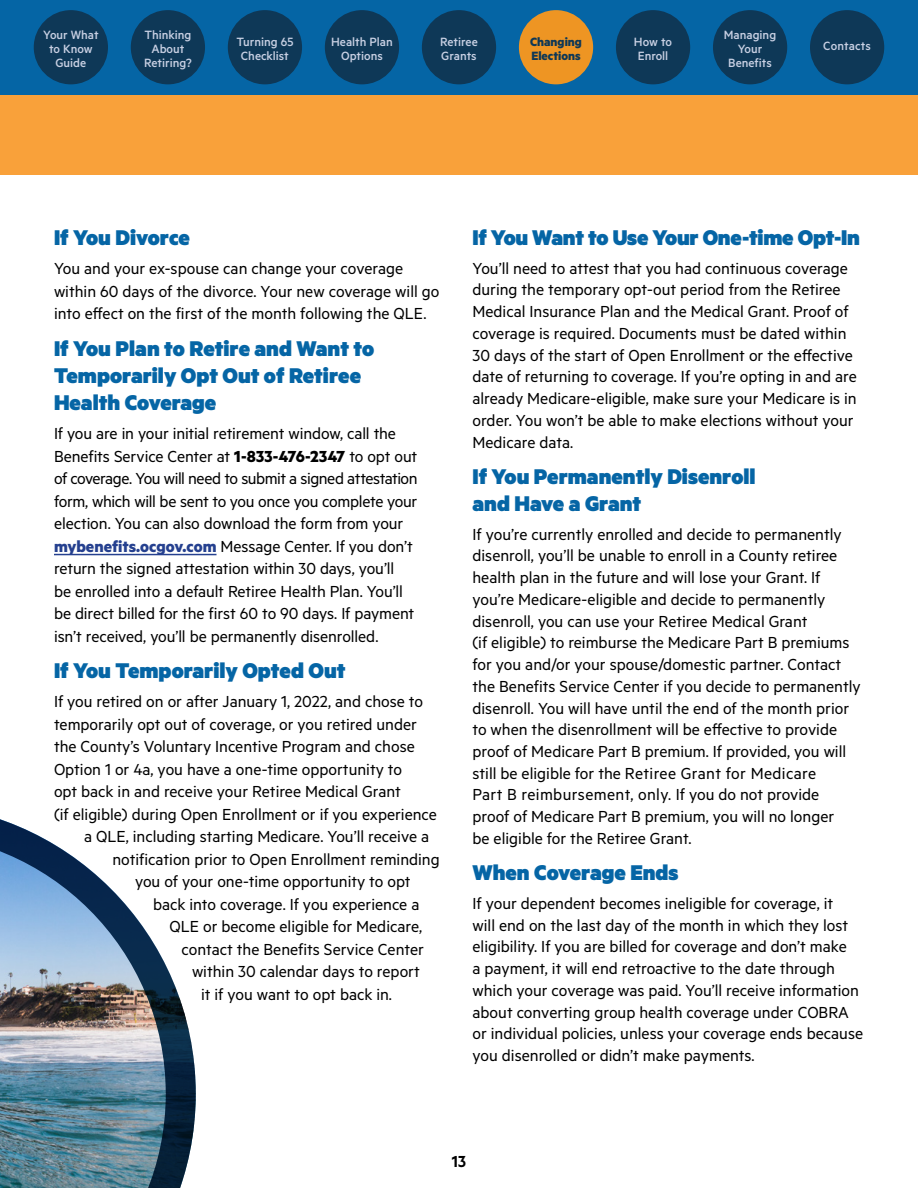
<style>
.page{position:relative;width:918px;height:1188px;background:#fff}
.page>*{position:absolute;margin:0;border:0;box-sizing:border-box;transform-origin:0 0}
.t1{font:900 24px/27px "Metric";color:#0565a5}
.t2{font:18px/21.8px "Metric";color:#000}
.t3{font:600 18px "Metric";color:#000}
.t4{font:500 13.5px/14.2px "Metric";color:#c8d0e3;text-align:center}
.t5{font:700 13.5px/14.2px "Metric";color:#0e3857}
.s1{font-weight:700}
.s2{font-weight:700;color:#25408f}
</style>
<div class="page">
<div style="left:0;top:94px;width:918px;height:82px;background:#f9a13a"></div>
<hr style="left:54px;top:554px;width:163px;height:1px;background:#25408f">
<img style="left:0;top:819px;width:196px;height:369px">
<div style="left:0;top:0;width:918px;height:94px;background:#0565a5"></div>
<div style="left:34px;top:10px;width:74px;height:74px;background:#0e3857;border-radius:50%"></div>
<div style="left:131px;top:10px;width:74px;height:74px;background:#0e3857;border-radius:50%"></div>
<div style="left:228px;top:10px;width:74px;height:74px;background:#0e3857;border-radius:50%"></div>
<div style="left:325px;top:10px;width:74px;height:74px;background:#0e3857;border-radius:50%"></div>
<div style="left:422px;top:10px;width:74px;height:74px;background:#0e3857;border-radius:50%"></div>
<div style="left:519px;top:10px;width:74px;height:74px;background:#ee9523;border-radius:50%"></div>
<div style="left:616px;top:10px;width:74px;height:74px;background:#0e3857;border-radius:50%"></div>
<div style="left:713px;top:10px;width:74px;height:74px;background:#0e3857;border-radius:50%"></div>
<div style="left:810px;top:10px;width:74px;height:74px;background:#0e3857;border-radius:50%"></div>
<p class="t4" style="left:43px;top:27px;width:57px">Your What to Know<br>Guide</p>
<p class="t4" style="left:144px;top:27px;width:49px">Thinking<br>About<br>Retiring?</p>
<p class="t4" style="left:236px;top:34px;width:59px">Turning 65<br>Checklist</p>
<p class="t4" style="left:331px;top:34px;width:63px">Health Plan<br>Options</p>
<p class="t4" style="left:440px;top:34px;width:39px;text-align:left">Retiree<br>Grants</p>
<p class="t5" style="left:530px;top:34px;width:53px">Changing<br>Elections</p>
<p class="t4" style="left:634px;top:34px;width:40px;text-align:left">How to<br>Enroll</p>
<p class="t4" style="left:724px;top:27px;width:54px">Managing<br>Your<br>Benefits</p>
<p class="t4" style="left:823px;top:38px;width:49px">Contacts</p>
<h1 class="t1" style="left:54px;top:223px;width:137px">If You Divorce</h1>
<p class="t2" style="left:54px;top:257px;width:387px;line-height:22.5px">You and your ex-spouse can change your coverage within 60 days of the divorce. Your new coverage will go into effect on the first of the month following the QLE.</p>
<h1 class="t1" style="left:54px;top:334px;width:322px">If You Plan to Retire and Want to<br>Temporarily Opt Out of Retiree<br>Health Coverage</h1>
<p class="t2" style="left:54px;top:422px;width:365px;line-height:22.5px">If you are in your initial retirement window, call the Benefits Service Center at <span class="s1">1-833-476-2347</span> to opt out of coverage. You will need to submit a signed attestation form, which will be sent to you once you complete your election. You can also download the form from your <span class="s2">mybenefits.ocgov.com</span> Message Center. If you don’t return the signed attestation within 30 days, you’ll<br>be enrolled into a default Retiree Health Plan. You’ll be direct billed for the first 60 to 90 days. If payment isn’t received, you’ll be permanently disenrolled.</p>
<h1 class="t1" style="left:54px;top:656px;width:293px">If You Temporarily Opted Out</h1>
<p class="t2" style="left:54px;top:690px;width:371px">If you retired on or after January 1, 2022, and chose to</p>
<p class="t2" style="left:54px;top:713px;width:365px">temporarily opt out of coverage, or you retired under</p>
<p class="t2" style="left:54px;top:735px;width:362px">the County’s Voluntary Incentive Program and chose</p>
<p class="t2" style="left:54px;top:758px;width:350px">Option 1 or 4a, you have a one-time opportunity to</p>
<p class="t2" style="left:54px;top:780px;width:349px">opt back in and receive your Retiree Medical Grant</p>
<p class="t2" style="left:54px;top:803px;width:385px">(if eligible) during Open Enrollment or if you experience</p>
<p class="t2" style="left:84px;top:825px;width:347px">a QLE, including starting Medicare. You’ll receive a</p>
<p class="t2" style="left:112px;top:848px;width:329px">notification prior to Open Enrollment reminding</p>
<p class="t2" style="left:135px;top:870px;width:277px">you of your one-time opportunity to opt</p>
<p class="t2" style="left:153px;top:893px;width:268px">back into coverage. If you experience a</p>
<p class="t2" style="left:170px;top:915px;width:254px">QLE or become eligible for Medicare,</p>
<p class="t2" style="left:182px;top:938px;width:244px">contact the Benefits Service Center</p>
<p class="t2" style="left:192px;top:960px;width:229px">within 30 calendar days to report</p>
<p class="t2" style="left:201px;top:983px;width:193px">it if you want to opt back in.</p>
<h1 class="t1" style="left:472px;top:223px;width:389px">If You Want to Use Your One-time Opt-In</h1>
<p class="t2" style="left:472px;top:256px;width:386px">You’ll need to attest that you had continuous coverage during the temporary opt-out period from the Retiree Medical Insurance Plan and the Medical Grant. Proof of coverage is required. Documents must be dated within 30 days of the start of Open Enrollment or the effective date of returning to coverage. If you’re opting in and are already Medicare-eligible, make sure your Medicare is in order. You won’t be able to make elections without your Medicare data.</p>
<h1 class="t1" style="left:472px;top:462px;width:285px">If You Permanently Disenroll and Have a Grant</h1>
<p class="t2" style="left:472px;top:522px;width:390px">If you’re currently enrolled and decide to permanently disenroll, you’ll be unable to enroll in a County retiree health plan in the future and will lose your Grant. If you’re Medicare-eligible and decide to permanently disenroll, you can use your Retiree Medical Grant<br>(if eligible) to reimburse the Medicare Part B premiums for you and/or your spouse/domestic partner. Contact the Benefits Service Center if you decide to permanently disenroll. You will have until the end of the month prior to when the disenrollment will be effective to provide proof of Medicare Part B premium. If provided, you will still be eligible for the Retiree Grant for Medicare<br>Part B reimbursement, only. If you do not provide proof of Medicare Part B premium, you will no longer<br>be eligible for the Retiree Grant.</p>
<h1 class="t1" style="left:472px;top:859px;width:208px">When Coverage Ends</h1>
<p class="t2" style="left:472px;top:892px;width:392px">If your dependent becomes ineligible for coverage, it<br>will end on the last day of the month in which they lost eligibility. If you are billed for coverage and don’t make<br>a payment, it will end retroactive to the date through which your coverage was paid. You’ll receive information about converting group health coverage under COBRA or individual policies, unless your coverage ends because you disenrolled or didn’t make payments.</p>
<p class="t3" style="left:452px;top:1151px;width:16px">13</p>
</div>
